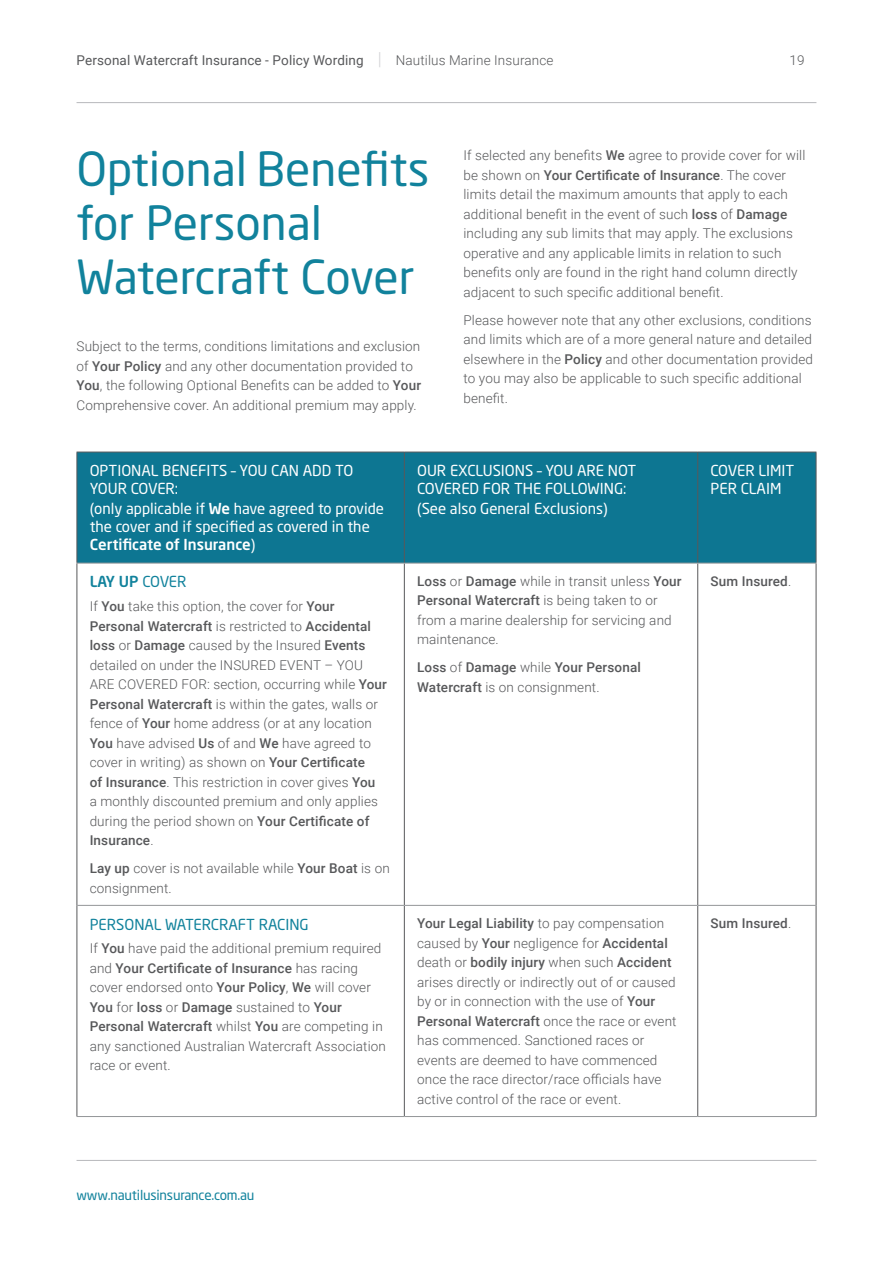
<style>
.page{position:relative;width:893px;height:1263px;background:#fff}
.page>*{position:absolute;margin:0;border:0;box-sizing:border-box;transform-origin:0 0}
.t1{font:46.5px/54px "Neo Sans Pro";color:#11829c}
.t2{font:15px/18px "Neo Sans Pro";color:#fff}
.t3{font:15px "Neo Sans Pro";color:#11829c}
.t4{font:500 15px "Neo Sans Pro";color:#11829c}
.t5{font:300 13.5px/19.5px "Roboto";letter-spacing:.01em;color:#57585a}
.t6{font:500 13.5px/19.5px "Roboto";letter-spacing:.01em;color:#57585a}
.t7{font:13.5px "Roboto";letter-spacing:.01em;color:#57585a}
.t8{font:13.5px "Neo Sans Pro";letter-spacing:-.015em;color:#11829c}
.s1{font-weight:300;font-size:18px;color:#d1d2d4}
.s2{font-weight:300}
.s3{font-weight:500}
.s4{font-weight:400}
</style>
<div class="page">
<hr style="left:77px;top:102px;width:739px;height:1px;background:#bcbdc0">
<hr style="left:77px;top:1160px;width:739px;height:1px;background:#bcbdc0">
<div style="left:78px;top:453px;width:738px;height:110px;background:#0d7692"></div>
<hr style="left:404px;top:452px;width:1px;height:111px;background:#58595b">
<hr style="left:404px;top:563px;width:1px;height:342px;background:#58595b">
<hr style="left:697px;top:563px;width:1px;height:342px;background:#58595b">
<hr style="left:404px;top:906px;width:1px;height:210px;background:#58595b">
<hr style="left:697px;top:906px;width:1px;height:210px;background:#58595b">
<hr style="left:697px;top:452px;width:1px;height:111px;background:#58595b">
<hr style="left:77px;top:452px;width:327px;height:1px;background:#58595b">
<hr style="left:77px;top:452px;width:1px;height:111px;background:#58595b">
<hr style="left:404px;top:452px;width:294px;height:1px;background:#58595b">
<hr style="left:698px;top:452px;width:118px;height:1px;background:#58595b">
<hr style="left:816px;top:452px;width:1px;height:111px;background:#58595b">
<hr style="left:77px;top:563px;width:327px;height:1px;background:#939698">
<hr style="left:404px;top:563px;width:294px;height:1px;background:#939698">
<hr style="left:698px;top:563px;width:118px;height:1px;background:#939698">
<hr style="left:77px;top:563px;width:1px;height:342px;background:#58595b">
<hr style="left:816px;top:563px;width:1px;height:342px;background:#58595b">
<hr style="left:77px;top:905px;width:1px;height:211px;background:#58595b">
<hr style="left:816px;top:905px;width:1px;height:211px;background:#58595b">
<hr style="left:77px;top:905px;width:327px;height:1px;background:#939698">
<hr style="left:404px;top:905px;width:294px;height:1px;background:#939698">
<hr style="left:698px;top:905px;width:118px;height:1px;background:#939698">
<hr style="left:77px;top:1116px;width:327px;height:1px;background:#939698">
<hr style="left:404px;top:1116px;width:294px;height:1px;background:#939698">
<hr style="left:698px;top:1116px;width:118px;height:1px;background:#939698">
<p class="t7" style="left:77px;top:50px;width:478px">Personal Watercraft Insurance - Policy Wording <span class="s1">|</span> <span class="s2">Nautilus Marine Insurance</span></p>
<p class="t5" style="left:790px;top:50px;width:17px">19</p>
<h1 class="t1" style="left:77px;top:141px;width:354px">Optional Benefits for Personal<br>Watercraft Cover</h1>
<p class="t5" style="left:77px;top:336px;width:346px">Subject to the terms, conditions limitations and exclusion of <span class="s3">Your Policy</span> and any other documentation provided to <span class="s3">You</span>, the following Optional Benefits can be added to <span class="s3">Your </span>Comprehensive cover. An additional premium may apply.</p>
<p class="t5" style="left:463px;top:145px;width:343px">If selected any benefits <span class="s3">We</span> agree to provide cover for will be shown on <span class="s3">Your Certificate of Insurance</span>. The cover limits detail the maximum amounts that apply to each additional benefit in the event of such <span class="s3">loss</span> of <span class="s3">Damage </span>including any sub limits that may apply. The exclusions operative and any applicable limits in relation to such benefits only are found in the right hand column directly adjacent to such specific additional benefit.</p>
<p class="t5" style="left:463px;top:310px;width:351px">Please however note that any other exclusions, conditions and limits which are of a more general nature and detailed elsewhere in the <span class="s3">Policy</span> and other documentation provided to you may also be applicable to such specific additional benefit.</p>
<p class="t2" style="left:90px;top:461px;width:265px">OPTIONAL BENEFITS – YOU CAN ADD TO<br>YOUR COVER:</p>
<p class="t2" style="left:90px;top:500px;width:296px">(only applicable if <span class="s3">We</span> have agreed to provide the cover and if specified as covered in the<br><span class="s3">Certificate of Insurance</span>)</p>
<p class="t4" style="left:90px;top:572px;width:98px">LAY UP <span class="s4">COVER</span></p>
<p class="t5" style="left:90px;top:596px;width:299px">If <span class="s3">You</span> take this option, the cover for <span class="s3">Your Personal Watercraft</span> is restricted to <span class="s3">Accidental loss</span> or <span class="s3">Damage</span> caused by the Insured <span class="s3">Events </span>detailed on under the INSURED EVENT – YOU ARE COVERED FOR: section, occurring while <span class="s3">Your Personal Watercraft</span> is within the gates, walls or fence of <span class="s3">Your</span> home address (or at any location <span class="s3">You</span> have advised <span class="s3">Us</span> of and <span class="s3">We</span> have agreed to cover in writing) as shown on <span class="s3">Your Certificate<br>of Insurance</span>. This restriction in cover gives <span class="s3">You<br></span>a monthly discounted premium and only applies during the period shown on <span class="s3">Your Certificate of Insurance</span>.</p>
<p class="t5" style="left:90px;top:858px;width:302px"><span class="s3">Lay up</span> cover is not available while <span class="s3">Your Boat</span> is on consignment.</p>
<p class="t3" style="left:90px;top:915px;width:221px">PERSONAL WATERCRAFT RACING</p>
<p class="t5" style="left:90px;top:938px;width:298px">If <span class="s3">You</span> have paid the additional premium required and <span class="s3">Your Certificate of Insurance</span> has racing cover endorsed onto <span class="s3">Your Policy</span>, <span class="s3">We</span> will cover <span class="s3">You</span> for <span class="s3">loss</span> or <span class="s3">Damage</span> sustained to <span class="s3">Your Personal Watercraft</span> whilst <span class="s3">You</span> are competing in any sanctioned Australian Watercraft Association race or event.</p>
<p class="t2" style="left:417px;top:461px;width:221px">OUR EXCLUSIONS – YOU ARE NOT<br>COVERED FOR THE FOLLOWING:</p>
<p class="t2" style="left:417px;top:500px;width:192px">(See also General Exclusions)</p>
<p class="t5" style="left:417px;top:571px;width:266px"><span class="s3">Loss</span> or <span class="s3">Damage</span> while in transit unless <span class="s3">Your Personal Watercraft</span> is being taken to or from a marine dealership for servicing and maintenance.</p>
<p class="t6" style="left:417px;top:657px;width:225px">Loss <span class="s2">of</span> Damage <span class="s2">while</span> Your Personal<br>Watercraft <span class="s2">is on consignment.</span></p>
<p class="t2" style="left:710px;top:461px;width:85px">COVER LIMIT<br>PER CLAIM</p>
<p class="t6" style="left:710px;top:571px;width:82px">Sum Insured<span class="s2">.</span></p>
<p class="t5" style="left:417px;top:913px;width:261px"><span class="s3">Your Legal Liability</span> to pay compensation caused by <span class="s3">Your</span> negligence for <span class="s3">Accidental </span>death or <span class="s3">bodily injury</span> when such <span class="s3">Accident </span>arises directly or indirectly out of or caused by or in connection with the use of <span class="s3">Your Personal Watercraft</span> once the race or event has commenced. Sanctioned races or events are deemed to have commenced once the race director/race officials have active control of the race or event.</p>
<p class="t6" style="left:710px;top:913px;width:82px">Sum Insured<span class="s2">.</span></p>
<p class="t8" style="left:77px;top:1186px;width:179px">www.nautilusinsurance.com.au</p>
</div>
